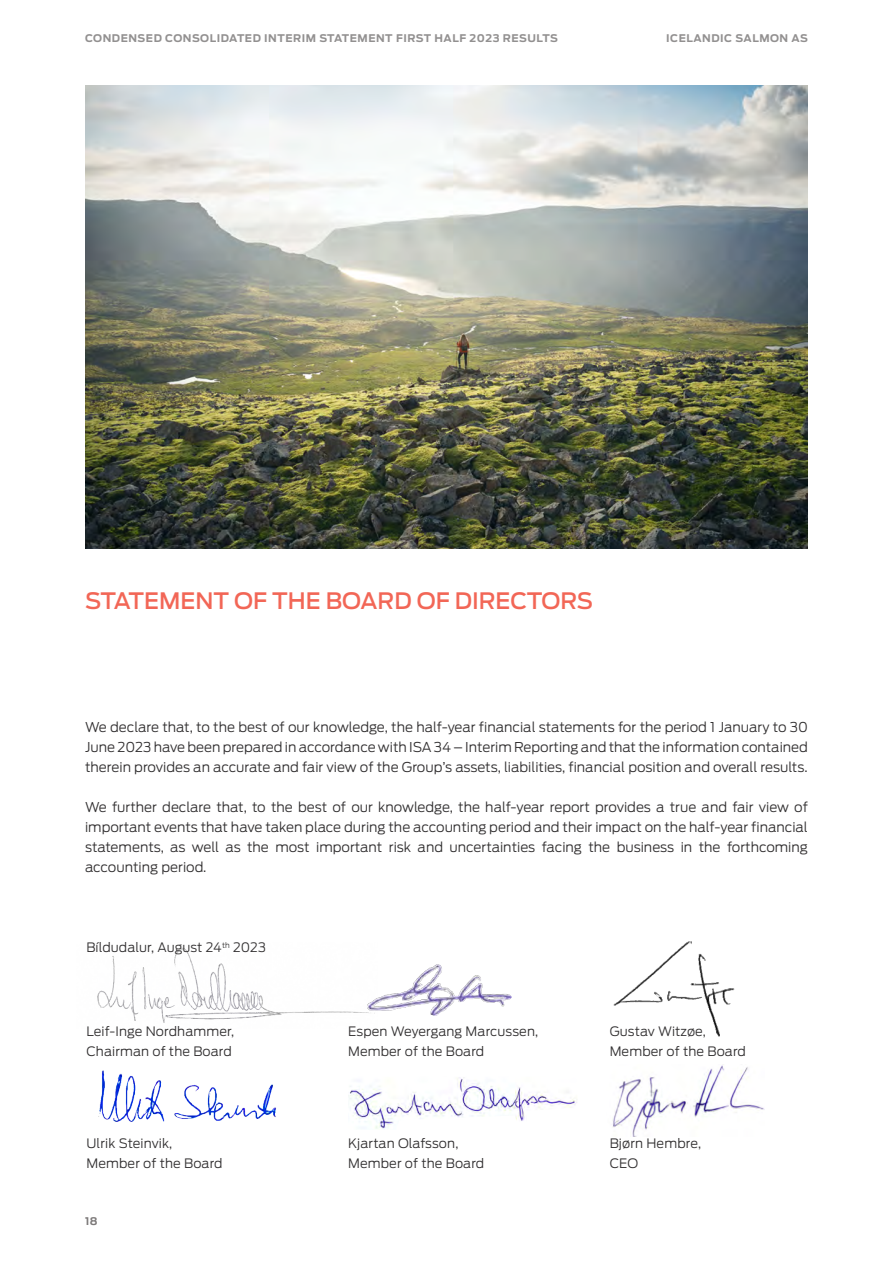
<style>
.page{position:relative;width:893px;height:1263px;background:#fff}
.page>*{position:absolute;margin:0;border:0;box-sizing:border-box;transform-origin:0 0}
.t1{font:500 22.5px "Ford Antenna";color:#f26656}
.t2{font:300 13.5px/20px "Ford Antenna";color:#312f30;text-align:justify}
.t3{font:300 12.9px/20px "Ford Antenna";letter-spacing:.01em;color:#312f30}
.t4{font:700 10.5px "Ford Antenna";letter-spacing:.05em;color:#929090}
.t5{font:700 10.5px "Ford Antenna";color:#7d7a7a}
</style>
<div class="page">
<img style="left:348px;top:1077px;width:229px;height:52px">
<img style="left:377px;top:965px;width:135px;height:50px">
<img style="left:613px;top:941px;width:122px;height:96px">
<img style="left:97px;top:947px;width:280px;height:76px">
<img style="left:98px;top:1070px;width:178px;height:52px">
<img style="left:612px;top:1064px;width:153px;height:72px">
<img style="left:85px;top:85px;width:723px;height:464px">
<p class="t4" style="left:85px;top:29px;width:474px">CONDENSED CONSOLIDATED INTERIM STATEMENT FIRST HALF 2023 RESULTS</p>
<p class="t4" style="left:666px;top:29px;width:143px">ICELANDIC SALMON AS</p>
<h1 class="t1" style="left:85px;top:581px;width:510px">STATEMENT OF THE BOARD OF DIRECTORS</h1>
<p class="t2" style="left:85px;top:716px;width:724px">We declare that, to the best of our knowledge, the half-year financial statements for the period 1 January to 30<br>June 2023 have been prepared in accordance with ISA 34 – Interim Reporting and that the information contained therein provides an accurate and fair view of the Group’s assets, liabilities, financial position and overall results.</p>
<p class="t2" style="left:85px;top:796px;width:724px">We further declare that, to the best of our knowledge, the half-year report provides a true and fair view of important events that have taken place during the accounting period and their impact on the half-year financial statements, as well as the most important risk and uncertainties facing the business in the forthcoming accounting period.</p>
<p class="t3" style="left:86px;top:936px;width:181px">Bíldudalur, August 24<sup>th</sup> 2023</p>
<p class="t3" style="left:86px;top:1020px;width:149px">Leif-Inge Nordhammer,<br>Chairman of the Board</p>
<p class="t3" style="left:86px;top:1131px;width:138px">Ulrik Steinvik,<br>Member of the Board</p>
<p class="t5" style="left:85px;top:1211px;width:14px">18</p>
<p class="t3" style="left:348px;top:1020px;width:192px">Espen Weyergang Marcussen,<br>Member of the Board</p>
<p class="t3" style="left:348px;top:1131px;width:138px">Kjartan Olafsson,<br>Member of the Board</p>
<p class="t3" style="left:610px;top:1020px;width:138px">Gustav Witzøe,<br>Member of the Board</p>
<p class="t3" style="left:610px;top:1131px;width:93px">Bjørn Hembre,<br>CEO</p>
</div>
